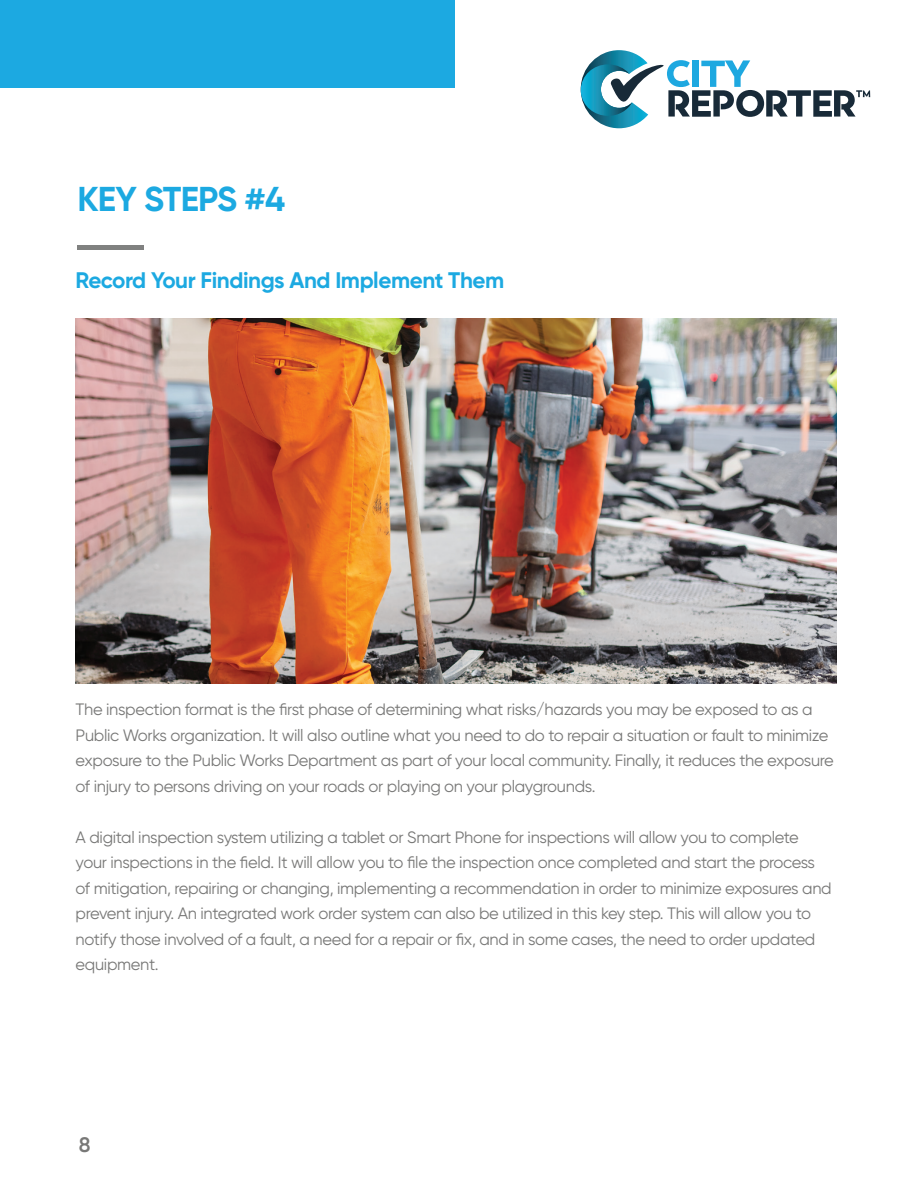
<style>
.page{position:relative;width:918px;height:1188px;background:#fff}
.page>*{position:absolute;margin:0;border:0;box-sizing:border-box;transform-origin:0 0}
.t1{font:700 34.5px "Gilroy";letter-spacing:-.02em;color:#1ca9e1}
.t2{font:700 22.5px "Gilroy";letter-spacing:-.02em;color:#1ca9e1}
.t3{font:600 21px "Gilroy";color:#787877}
.t4{font:16.5px/25.5px "Gilroy";letter-spacing:-.02em;color:#787877}
</style>
<div class="page">
<svg style="left:581px;top:50px;width:289px;height:78px"></svg>
<div style="left:0;top:0;width:454px;height:88px;background:#1ca9e1"></div>
<hr style="left:77px;top:245px;width:67px;height:4px;background:#808180">
<img style="left:76px;top:319px;width:761px;height:365px">
<h1 class="t1" style="left:77px;top:177px;width:209px">KEY STEPS #4</h1>
<h2 class="t2" style="left:76px;top:266px;width:430px">Record Your Findings And Implement Them</h2>
<p class="t4" style="left:76px;top:697px;width:760px">The inspection format is the first phase of determining what risks/hazards you may be exposed to as a Public Works organization. It will also outline what you need to do to repair a situation or fault to minimize exposure to the Public Works Department as part of your local community. Finally, it reduces the exposure of injury to persons driving on your roads or playing on your playgrounds.</p>
<p class="t4" style="left:76px;top:824px;width:758px">A digital inspection system utilizing a tablet or Smart Phone for inspections will allow you to complete your inspections in the field. It will allow you to file the inspection once completed and start the process of mitigation, repairing or changing, implementing a recommendation in order to minimize exposures and prevent injury. An integrated work order system can also be utilized in this key step. This will allow you to notify those involved of a fault, a need for a repair or fix, and in some cases, the need to order updated equipment.</p>
<p class="t3" style="left:79px;top:1132px;width:13px">8</p>
</div>
